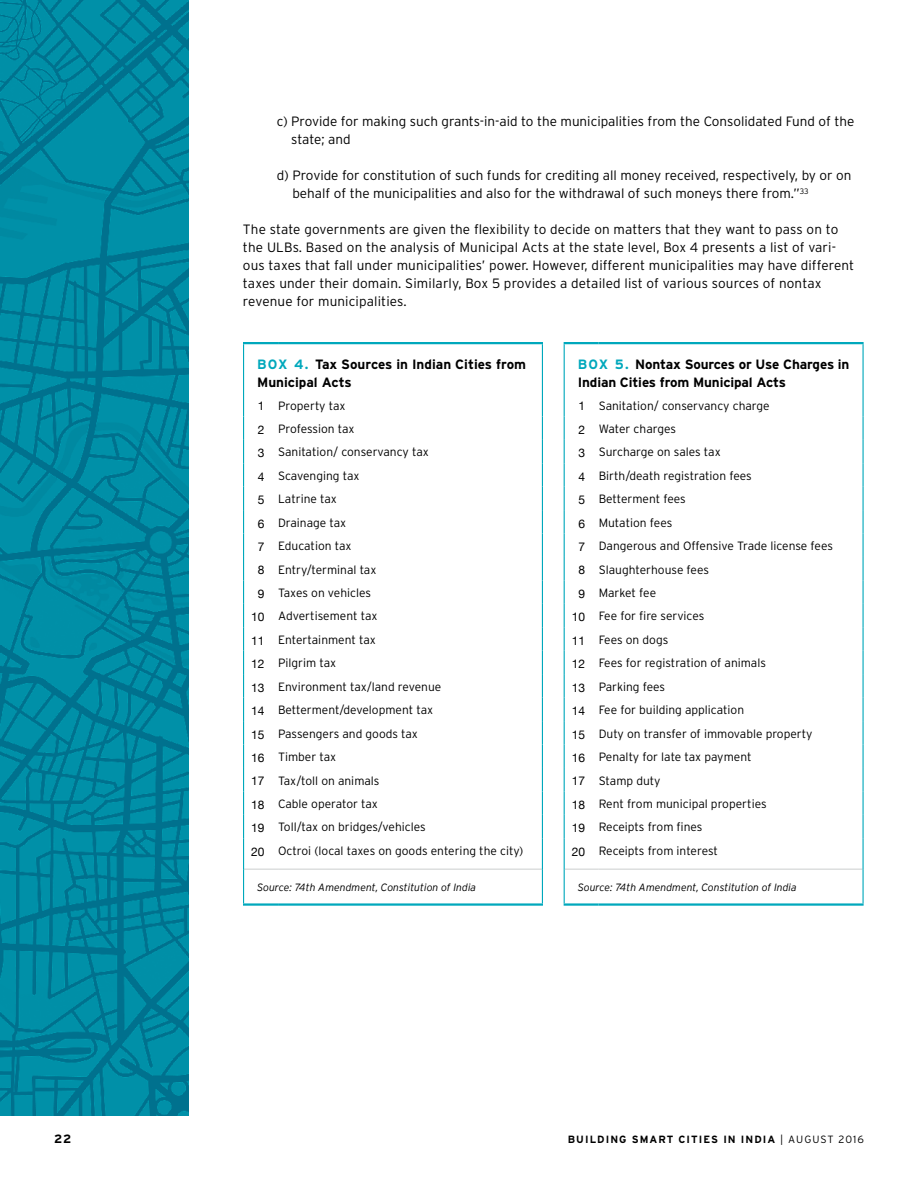
<style>
.page{position:relative;width:918px;height:1188px;background:#fff}
.page>*{position:absolute;margin:0;border:0;box-sizing:border-box;transform-origin:0 0}
.t1{font:300 13.5px/18px "Interstate";color:#000}
.t2{font:700 13.5px/18px "Interstate";letter-spacing:-.01em;color:#000}
.t3{font:300 12px "Interstate";color:#000}
.t4{font:700 12px "Interstate";color:#000}
.t5{font:italic 300 10.5px "Interstate";color:#000}
.t6{font:700 10.5px "Interstate";letter-spacing:.1em;color:#000}
.s1{color:#00a8bc}
.s2{font-family:"Helvetica Neue";font-weight:400}
.s3{font-weight:300}
</style>
<div class="page">
<img style="left:0;top:0;width:189px;height:1116px">
<svg style="left:244px;top:344px;width:298px;height:559px"></svg>
<hr style="left:243px;top:342px;width:35px;height:2px;background:#00a8bc">
<hr style="left:278px;top:342px;width:265px;height:2px;background:#00a8bc">
<hr style="left:243px;top:903px;width:35px;height:3px;background:#00a8bc">
<hr style="left:278px;top:903px;width:265px;height:3px;background:#00a8bc">
<hr style="left:244px;top:869px;width:34px;height:1px;background:#d1d3d4">
<hr style="left:278px;top:869px;width:264px;height:1px;background:#d1d3d4">
<hr style="left:243px;top:344px;width:1px;height:49px;background:#00a8bc">
<hr style="left:542px;top:344px;width:1px;height:49px;background:#00a8bc">
<svg style="left:243px;top:393px;width:1px;height:445px"></svg>
<svg style="left:542px;top:393px;width:1px;height:445px"></svg>
<hr style="left:243px;top:838px;width:1px;height:31px;background:#00a8bc">
<hr style="left:542px;top:838px;width:1px;height:31px;background:#00a8bc">
<hr style="left:243px;top:869px;width:1px;height:34px;background:#00a8bc">
<hr style="left:542px;top:869px;width:1px;height:34px;background:#00a8bc">
<hr style="left:564px;top:342px;width:35px;height:2px;background:#00a8bc">
<hr style="left:599px;top:342px;width:265px;height:2px;background:#00a8bc">
<hr style="left:564px;top:903px;width:35px;height:3px;background:#00a8bc">
<hr style="left:599px;top:903px;width:265px;height:3px;background:#00a8bc">
<hr style="left:565px;top:869px;width:34px;height:1px;background:#d1d3d4">
<hr style="left:599px;top:869px;width:264px;height:1px;background:#d1d3d4">
<hr style="left:564px;top:344px;width:1px;height:49px;background:#00a8bc">
<hr style="left:862px;top:344px;width:2px;height:49px;background:#00a8bc">
<hr style="left:862px;top:393px;width:2px;height:23px;background:#00a8bc">
<hr style="left:862px;top:416px;width:2px;height:24px;background:#00a8bc">
<hr style="left:862px;top:440px;width:2px;height:23px;background:#00a8bc">
<hr style="left:862px;top:463px;width:2px;height:24px;background:#00a8bc">
<hr style="left:862px;top:487px;width:2px;height:23px;background:#00a8bc">
<hr style="left:862px;top:510px;width:2px;height:24px;background:#00a8bc">
<hr style="left:862px;top:534px;width:2px;height:23px;background:#00a8bc">
<hr style="left:862px;top:557px;width:2px;height:23px;background:#00a8bc">
<hr style="left:862px;top:580px;width:2px;height:24px;background:#00a8bc">
<hr style="left:862px;top:604px;width:2px;height:23px;background:#00a8bc">
<hr style="left:862px;top:627px;width:2px;height:24px;background:#00a8bc">
<hr style="left:862px;top:651px;width:2px;height:23px;background:#00a8bc">
<hr style="left:862px;top:674px;width:2px;height:24px;background:#00a8bc">
<hr style="left:862px;top:698px;width:2px;height:23px;background:#00a8bc">
<hr style="left:862px;top:721px;width:2px;height:24px;background:#00a8bc">
<hr style="left:862px;top:745px;width:2px;height:23px;background:#00a8bc">
<hr style="left:862px;top:768px;width:2px;height:23px;background:#00a8bc">
<hr style="left:862px;top:791px;width:2px;height:24px;background:#00a8bc">
<svg style="left:564px;top:393px;width:1px;height:445px"></svg>
<hr style="left:862px;top:815px;width:2px;height:23px;background:#00a8bc">
<hr style="left:564px;top:838px;width:1px;height:31px;background:#00a8bc">
<hr style="left:862px;top:838px;width:2px;height:31px;background:#00a8bc">
<hr style="left:564px;top:869px;width:1px;height:34px;background:#00a8bc">
<hr style="left:862px;top:869px;width:2px;height:34px;background:#00a8bc">
<p class="t1" style="left:291px;top:112px;width:565px;text-indent:-15px">c) Provide for making such grants-in-aid to the municipalities from the Consolidated Fund of the state; and</p>
<p class="t1" style="left:292px;top:166px;width:561px;text-indent:-16px">d) Provide for constitution of such funds for crediting all money received, respectively, by or on behalf of the municipalities and also for the withdrawal of such moneys there from.”<sup>33</sup></p>
<p class="t1" style="left:243px;top:220px;width:613px">The state governments are given the flexibility to decide on matters that they want to pass on to the ULBs. Based on the analysis of Municipal Acts at the state level, Box 4 presents a list of vari&shy;ous taxes that fall under municipalities’ power. However, different municipalities may have different taxes under their domain. Similarly, Box 5 provides a detailed list of various sources of nontax revenue for municipalities.</p>
<p class="t2" style="left:257px;top:355px;width:270px"><span class="s1">BOX 4.</span> Tax Sources in Indian Cities from<br>Municipal Acts</p>
<p class="t3" style="left:258px;top:399px;width:89px"><span class="s2">1</span> Property tax</p>
<p class="t3" style="left:258px;top:422px;width:98px"><span class="s2">2</span> Profession tax</p>
<p class="t3" style="left:258px;top:445px;width:173px"><span class="s2">3</span> Sanitation/ conservancy tax</p>
<p class="t3" style="left:258px;top:469px;width:103px"><span class="s2">4</span> Scavenging tax</p>
<p class="t3" style="left:258px;top:492px;width:81px"><span class="s2">5</span> Latrine tax</p>
<p class="t3" style="left:258px;top:516px;width:90px"><span class="s2">6</span> Drainage tax</p>
<p class="t3" style="left:258px;top:539px;width:95px"><span class="s2">7</span> Education tax</p>
<p class="t3" style="left:258px;top:563px;width:120px"><span class="s2">8</span> Entry/terminal tax</p>
<p class="t3" style="left:258px;top:586px;width:115px"><span class="s2">9</span> Taxes on vehicles</p>
<p class="t3" style="left:251px;top:609px;width:128px"><span class="s2">10</span> Advertisement tax</p>
<p class="t3" style="left:251px;top:633px;width:126px"><span class="s2">11</span> Entertainment tax</p>
<p class="t3" style="left:251px;top:656px;width:86px"><span class="s2">12</span> Pilgrim tax</p>
<p class="t3" style="left:251px;top:680px;width:192px"><span class="s2">13</span> Environment tax/land revenue</p>
<p class="t3" style="left:251px;top:703px;width:184px"><span class="s2">14</span> Betterment/development tax</p>
<p class="t3" style="left:251px;top:727px;width:168px"><span class="s2">15</span> Passengers and goods tax</p>
<p class="t3" style="left:251px;top:750px;width:86px"><span class="s2">16</span> Timber tax</p>
<p class="t3" style="left:251px;top:774px;width:130px"><span class="s2">17</span> Tax/toll on animals</p>
<p class="t3" style="left:251px;top:797px;width:128px"><span class="s2">18</span> Cable operator tax</p>
<p class="t3" style="left:251px;top:820px;width:176px"><span class="s2">19</span> Toll/tax on bridges/vehicles</p>
<p class="t3" style="left:251px;top:844px;width:274px"><span class="s2">20</span> Octroi (local taxes on goods entering the city)</p>
<p class="t5" style="left:257px;top:881px;width:221px">Source: 74th Amendment, Constitution of India</p>
<p class="t2" style="left:578px;top:355px;width:273px"><span class="s1">BOX 5.</span> Nontax Sources or Use Charges in<br>Indian Cities from Municipal Acts</p>
<p class="t3" style="left:579px;top:399px;width:193px"><span class="s2">1</span> Sanitation/ conservancy charge</p>
<p class="t3" style="left:579px;top:422px;width:99px"><span class="s2">2</span> Water charges</p>
<p class="t3" style="left:579px;top:445px;width:144px"><span class="s2">3</span> Surcharge on sales tax</p>
<p class="t3" style="left:579px;top:469px;width:175px"><span class="s2">4</span> Birth/death registration fees</p>
<p class="t3" style="left:579px;top:492px;width:109px"><span class="s2">5</span> Betterment fees</p>
<p class="t3" style="left:579px;top:516px;width:95px"><span class="s2">6</span> Mutation fees</p>
<p class="t3" style="left:579px;top:539px;width:256px"><span class="s2">7</span> Dangerous and Offensive Trade license fees</p>
<p class="t3" style="left:579px;top:563px;width:132px"><span class="s2">8</span> Slaughterhouse fees</p>
<p class="t3" style="left:579px;top:586px;width:79px"><span class="s2">9</span> Market fee</p>
<p class="t3" style="left:572px;top:609px;width:134px"><span class="s2">10</span> Fee for fire services</p>
<p class="t3" style="left:572px;top:633px;width:98px"><span class="s2">11</span> Fees on dogs</p>
<p class="t3" style="left:572px;top:656px;width:196px"><span class="s2">12</span> Fees for registration of animals</p>
<p class="t3" style="left:572px;top:680px;width:95px"><span class="s2">13</span> Parking fees</p>
<p class="t3" style="left:572px;top:703px;width:174px"><span class="s2">14</span> Fee for building application</p>
<p class="t3" style="left:572px;top:727px;width:242px"><span class="s2">15</span> Duty on transfer of immovable property</p>
<p class="t3" style="left:572px;top:750px;width:181px"><span class="s2">16</span> Penalty for late tax payment</p>
<p class="t3" style="left:572px;top:774px;width:90px"><span class="s2">17</span> Stamp duty</p>
<p class="t3" style="left:572px;top:797px;width:196px"><span class="s2">18</span> Rent from municipal properties</p>
<p class="t3" style="left:572px;top:820px;width:132px"><span class="s2">19</span> Receipts from fines</p>
<p class="t3" style="left:572px;top:844px;width:148px"><span class="s2">20</span> Receipts from interest</p>
<p class="t5" style="left:578px;top:881px;width:221px">Source: 74th Amendment, Constitution of India</p>
<p class="t4" style="left:54px;top:1132px;width:19px">22</p>
<p class="t6" style="left:568px;top:1133px;width:298px">BUILDING SMART CITIES IN INDIA <span class="s3">| AUGUST 2016</span></p>
</div>
